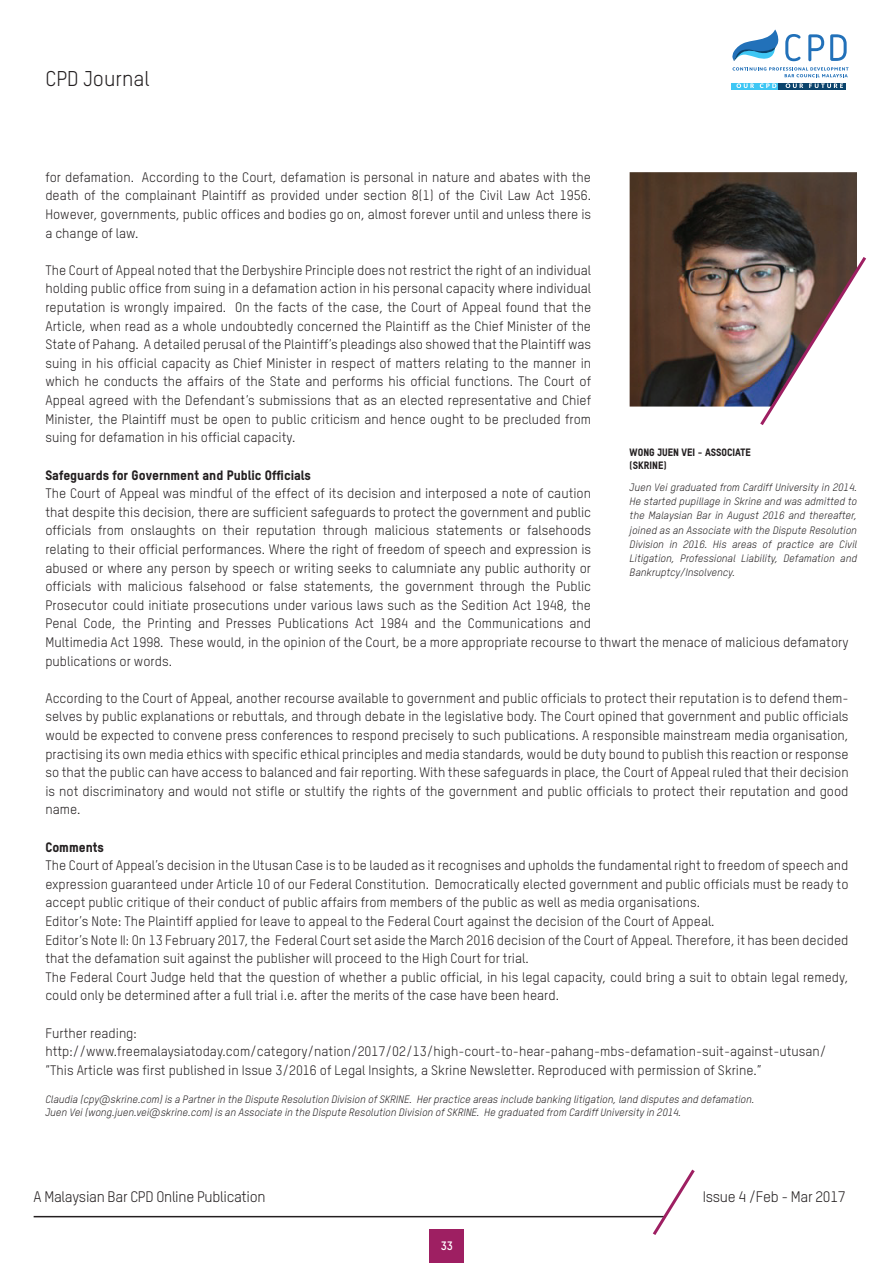
<style>
.page{position:relative;width:893px;height:1263px;background:#fff}
.page>*{position:absolute;margin:0;border:0;box-sizing:border-box;transform-origin:0 0}
.t1{font:21px "TSTAR";color:#231f20}
.t2{font:15px "TSTAR";letter-spacing:-.02em;color:#231f20}
.t3{font:13.5px/18.6px "TSTAR";color:#231f20;text-align:justify}
.t4{font:800 13.5px "TSTAR";color:#231f20}
.t5{font:700 12px "TSTAR";color:#fff}
.t6{font:italic 10.5px/14.1px "TSTAR";color:#231f20}
.t7{font:800 10.5px/12.6px "TSTAR";color:#231f20}
</style>
<div class="page">
<svg style="left:732px;top:29px;width:47px;height:32px"></svg>
<svg style="left:732px;top:67px;width:116px;height:10px"></svg>
<svg style="left:785px;top:34px;width:15px;height:27px"></svg>
<svg style="left:808px;top:34px;width:16px;height:27px"></svg>
<svg style="left:830px;top:34px;width:17px;height:27px"></svg>
<div style="left:732px;top:83px;width:114px;height:6px;background:#0a436c"></div>
<div style="left:732px;top:83px;width:46px;height:6px;background:#3fc7f4"></div>
<svg style="left:736px;top:83px;width:18px;height:5px"></svg>
<svg style="left:760px;top:83px;width:16px;height:5px"></svg>
<svg style="left:786px;top:83px;width:17px;height:5px"></svg>
<svg style="left:809px;top:84px;width:34px;height:4px"></svg>
<hr style="left:34px;top:1216px;width:632px;height:1px;background:#231f20">
<svg style="left:650px;top:1169px;width:45px;height:66px"></svg>
<img style="left:630px;top:172px;width:227px;height:235px">
<svg style="left:757px;top:254px;width:109px;height:171px"></svg>
<div style="left:429px;top:1229px;width:35px;height:34px;background:#9e1f62"></div>
<h1 class="t1" style="left:45px;top:66px;width:106px">CPD Journal</h1>
<p class="t3" style="left:45px;top:168px;width:547px">for defamation. According to the Court, defamation is personal in nature and abates with the death of the complainant Plaintiff as provided under section 8(1) of the Civil Law Act 1956.<br>However, governments, public offices and bodies go on, almost forever until and unless there is a change of law.</p>
<p class="t3" style="left:45px;top:261px;width:547px">The Court of Appeal noted that the Derbyshire Principle does not restrict the right of an individual holding public office from suing in a defamation action in his personal capacity where individual reputation is wrongly impaired. On the facts of the case, the Court of Appeal found that the Article, when read as a whole undoubtedly concerned the Plaintiff as the Chief Minister of the State of Pahang. A detailed perusal of the Plaintiff’s pleadings also showed that the Plaintiff was suing in his official capacity as Chief Minister in respect of matters relating to the manner in which he conducts the affairs of the State and performs his official functions. The Court of Appeal agreed with the Defendant’s submissions that as an elected representative and Chief Minister, the Plaintiff must be open to public criticism and hence ought to be precluded from suing for defamation in his official capacity.</p>
<p class="t4" style="left:45px;top:466px;width:267px">Safeguards for Government and Public Officials</p>
<p class="t3" style="left:45px;top:484px;width:805px;text-align:left">The Court of Appeal was mindful of the effect of its decision and interposed a note of caution<br>that despite this decision, there are sufficient safeguards to protect the government and public<br>officials from onslaughts on their reputation through malicious statements or falsehoods<br>relating to their official performances. Where the right of freedom of speech and expression is<br>abused or where any person by speech or writing seeks to calumniate any public authority or<br>officials with malicious falsehood or false statements, the government through the Public<br>Prosecutor could initiate prosecutions under various laws such as the Sedition Act 1948, the<br>Penal Code, the Printing and Presses Publications Act 1984 and the Communications and<br>Multimedia Act 1998. These would, in the opinion of the Court, be a more appropriate recourse to thwart the menace of malicious defamatory publications or words.</p>
<p class="t3" style="left:45px;top:688px;width:805px">According to the Court of Appeal, another recourse available to government and public officials to protect their reputation is to defend them&shy;selves by public explanations or rebuttals, and through debate in the legislative body. The Court opined that government and public officials would be expected to convene press conferences to respond precisely to such publications. A responsible mainstream media organisation, practising its own media ethics with specific ethical principles and media standards, would be duty bound to publish this reaction or response so that the public can have access to balanced and fair reporting. With these safeguards in place, the Court of Appeal ruled that their decision is not discriminatory and would not stifle or stultify the rights of the government and public officials to protect their reputation and good name.</p>
<p class="t4" style="left:45px;top:838px;width:60px">Comments</p>
<p class="t3" style="left:45px;top:856px;width:805px;text-align:left">The Court of Appeal’s decision in the Utusan Case is to be lauded as it recognises and upholds the fundamental right to freedom of speech and expression guaranteed under Article 10 of our Federal Constitution. Democratically elected government and public officials must be ready to accept public critique of their conduct of public affairs from members of the public as well as media organisations.<br>Editor’s Note: The Plaintiff applied for leave to appeal to the Federal Court against the decision of the Court of Appeal.<br>Editor’s Note II: On 13 February 2017, the Federal Court set aside the March 2016 decision of the Court of Appeal. Therefore, it has been decided that the defamation suit against the publisher will proceed to the High Court for trial.<br>The Federal Court Judge held that the question of whether a public official, in his legal capacity, could bring a suit to obtain legal remedy, could only be determined after a full trial i.e. after the merits of the case have been heard.</p>
<p class="t3" style="left:45px;top:1023px;width:783px;text-align:left">Further reading: http://www.freemalaysiatoday.com/category/nation/2017/02/13/high-court-to-hear-pahang-mbs-defamation-suit-against-utusan/ “This Article was first published in Issue 3/2016 of Legal Insights, a Skrine Newsletter. Reproduced with permission of Skrine.”</p>
<p class="t6" style="left:45px;top:1092px;width:711px;line-height:13.2px">Claudia (cpy@skrine.com) is a Partner in the Dispute Resolution Division of SKRINE. Her practice areas include banking litigation, land disputes and defamation.<br>Juen Vei (wong.juen.vei@skrine.com) is an Associate in the Dispute Resolution Division of SKRINE. He graduated from Cardiff University in 2014.</p>
<p class="t7" style="left:630px;top:446px;width:123px">WONG JUEN VEI - ASSOCIATE (SKRINE)</p>
<p class="t6" style="left:630px;top:480px;width:229px;text-align:justify">Juen Vei graduated from Cardiff University in 2014.<br>He started pupillage in Skrine and was admitted to the Malaysian Bar in August 2016 and thereafter, joined as an Associate with the Dispute Resolution Division in 2016. His areas of practice are Civil Litigation, Professional Liability, Defamation and Bankruptcy/Insolvency.</p>
<p class="t2" style="left:34px;top:1188px;width:233px">A Malaysian Bar CPD Online Publication</p>
<p class="t2" style="left:703px;top:1188px;width:144px">Issue 4 /Feb - Mar 2017</p>
<p class="t5" style="left:441px;top:1238px;width:14px">33</p>
</div>
